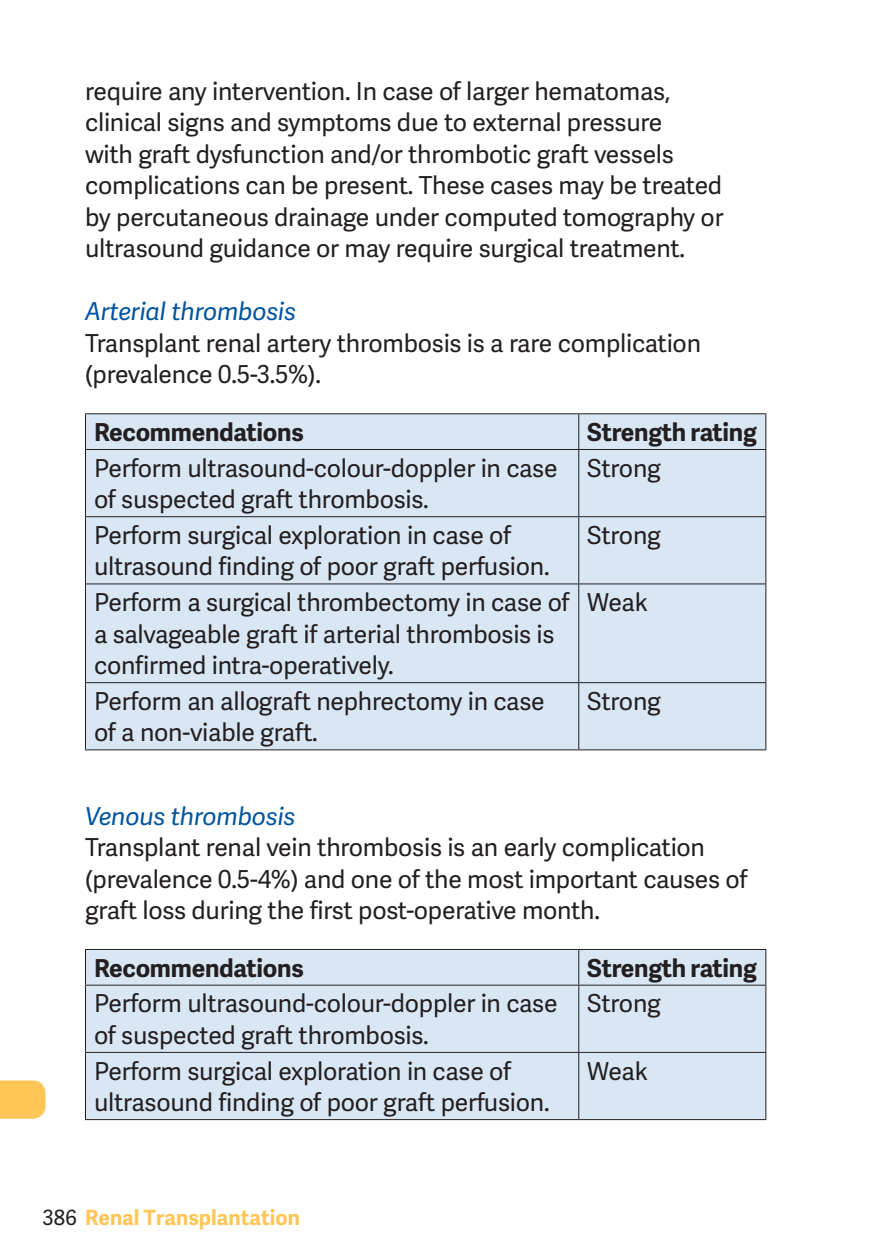
<style>
.page{position:relative;width:893px;height:1259px;background:#fff}
.page>*{position:absolute;margin:0;border:0;box-sizing:border-box;transform-origin:0 0}
.t1{font:24.6px/31.5px "Adelle Sans";letter-spacing:-.01em;color:#231f20}
.t2{font:700 24.6px "Adelle Sans";letter-spacing:-.01em;color:#231f20}
.t3{font:italic 24.6px "Adelle Sans";letter-spacing:-.01em;color:#01539e}
.t4{font:700 21px "Adelle Sans";color:#fec657}
.s1{font-weight:400;color:#231f20}
</style>
<div class="page">
<svg style="left:0;top:1080px;width:46px;height:38px;background:#fec960"></svg>
<div style="left:86px;top:414px;width:679px;height:335px;background:#d9e7f4"></div>
<hr style="left:578px;top:414px;width:1px;height:35px;background:#231f20">
<hr style="left:85px;top:449px;width:494px;height:1px;background:#231f20">
<hr style="left:579px;top:449px;width:187px;height:1px;background:#231f20">
<hr style="left:578px;top:450px;width:1px;height:66px;background:#231f20">
<hr style="left:85px;top:516px;width:494px;height:1px;background:#231f20">
<hr style="left:579px;top:516px;width:187px;height:1px;background:#231f20">
<hr style="left:578px;top:517px;width:1px;height:66px;background:#231f20">
<hr style="left:85px;top:583px;width:494px;height:1px;background:#231f20">
<hr style="left:579px;top:583px;width:187px;height:1px;background:#231f20">
<hr style="left:578px;top:584px;width:1px;height:98px;background:#231f20">
<hr style="left:85px;top:682px;width:494px;height:1px;background:#231f20">
<hr style="left:579px;top:682px;width:187px;height:1px;background:#231f20">
<hr style="left:578px;top:683px;width:1px;height:66px;background:#231f20">
<hr style="left:85px;top:749px;width:494px;height:1px;background:#231f20">
<hr style="left:579px;top:749px;width:187px;height:1px;background:#231f20">
<hr style="left:85px;top:413px;width:494px;height:1px;background:#231f20">
<hr style="left:85px;top:414px;width:1px;height:35px;background:#231f20">
<hr style="left:579px;top:413px;width:187px;height:1px;background:#231f20">
<hr style="left:765px;top:414px;width:1px;height:35px;background:#231f20">
<hr style="left:85px;top:450px;width:1px;height:66px;background:#231f20">
<hr style="left:765px;top:450px;width:1px;height:66px;background:#231f20">
<hr style="left:85px;top:517px;width:1px;height:66px;background:#231f20">
<hr style="left:765px;top:517px;width:1px;height:66px;background:#231f20">
<hr style="left:85px;top:584px;width:1px;height:98px;background:#231f20">
<hr style="left:765px;top:584px;width:1px;height:98px;background:#231f20">
<hr style="left:85px;top:683px;width:1px;height:66px;background:#231f20">
<hr style="left:765px;top:683px;width:1px;height:66px;background:#231f20">
<div style="left:86px;top:950px;width:679px;height:169px;background:#d9e7f4"></div>
<hr style="left:578px;top:950px;width:1px;height:34px;background:#231f20">
<hr style="left:85px;top:984px;width:494px;height:1px;background:#231f20">
<hr style="left:579px;top:984px;width:187px;height:1px;background:#231f20">
<hr style="left:578px;top:985px;width:1px;height:67px;background:#231f20">
<hr style="left:85px;top:1052px;width:494px;height:1px;background:#231f20">
<hr style="left:579px;top:1052px;width:187px;height:1px;background:#231f20">
<hr style="left:578px;top:1052px;width:1px;height:67px;background:#231f20">
<hr style="left:85px;top:1119px;width:494px;height:1px;background:#231f20">
<hr style="left:579px;top:1119px;width:187px;height:1px;background:#231f20">
<hr style="left:85px;top:949px;width:494px;height:1px;background:#231f20">
<hr style="left:85px;top:950px;width:1px;height:34px;background:#231f20">
<hr style="left:579px;top:949px;width:187px;height:1px;background:#231f20">
<hr style="left:765px;top:950px;width:1px;height:34px;background:#231f20">
<hr style="left:85px;top:985px;width:1px;height:67px;background:#231f20">
<hr style="left:765px;top:985px;width:1px;height:67px;background:#231f20">
<hr style="left:85px;top:1052px;width:1px;height:67px;background:#231f20">
<hr style="left:765px;top:1052px;width:1px;height:67px;background:#231f20">
<p class="t1" style="left:85px;top:74px;width:640px">require any intervention. In case of larger hematomas, clinical signs and symptoms due to external pressure<br>with graft dysfunction and/or thrombotic graft vessels complications can be present. These cases may be treated by percutaneous drainage under computed tomography or ultrasound guidance or may require surgical treatment.</p>
<p class="t3" style="left:85px;top:294px;width:213px">Arterial thrombosis</p>
<p class="t1" style="left:85px;top:326px;width:617px">Transplant renal artery thrombosis is a rare complication (prevalence 0.5-3.5%).</p>
<p class="t2" style="left:94px;top:414px;width:211px">Recommendations</p>
<p class="t2" style="left:587px;top:414px;width:171px">Strength rating</p>
<p class="t1" style="left:94px;top:451px;width:465px">Perform ultrasound-colour-doppler in case of suspected graft thrombosis.</p>
<p class="t1" style="left:587px;top:451px;width:75px">Strong</p>
<p class="t1" style="left:94px;top:518px;width:457px">Perform surgical exploration in case of ultrasound finding of poor graft perfusion.</p>
<p class="t1" style="left:587px;top:518px;width:75px">Strong</p>
<p class="t1" style="left:94px;top:586px;width:477px">Perform a surgical thrombectomy in case of a salvageable graft if arterial thrombosis is confirmed intra-operatively.</p>
<p class="t1" style="left:587px;top:586px;width:62px">Weak</p>
<p class="t1" style="left:94px;top:684px;width:452px">Perform an allograft nephrectomy in case of a non-viable graft.</p>
<p class="t1" style="left:587px;top:684px;width:75px">Strong</p>
<p class="t3" style="left:85px;top:798px;width:212px">Venous thrombosis</p>
<p class="t1" style="left:85px;top:830px;width:664px">Transplant renal vein thrombosis is an early complication (prevalence 0.5-4%) and one of the most important causes of graft loss during the first post-operative month.</p>
<p class="t2" style="left:94px;top:950px;width:211px">Recommendations</p>
<p class="t2" style="left:587px;top:950px;width:171px">Strength rating</p>
<p class="t1" style="left:94px;top:987px;width:465px">Perform ultrasound-colour-doppler in case of suspected graft thrombosis.</p>
<p class="t1" style="left:587px;top:987px;width:75px">Strong</p>
<p class="t1" style="left:94px;top:1054px;width:457px">Perform surgical exploration in case of ultrasound finding of poor graft perfusion.</p>
<p class="t1" style="left:587px;top:1054px;width:62px">Weak</p>
<p class="t4" style="left:43px;top:1202px;width:259px"><span class="s1">386</span> Renal Transplantation</p>
</div>
